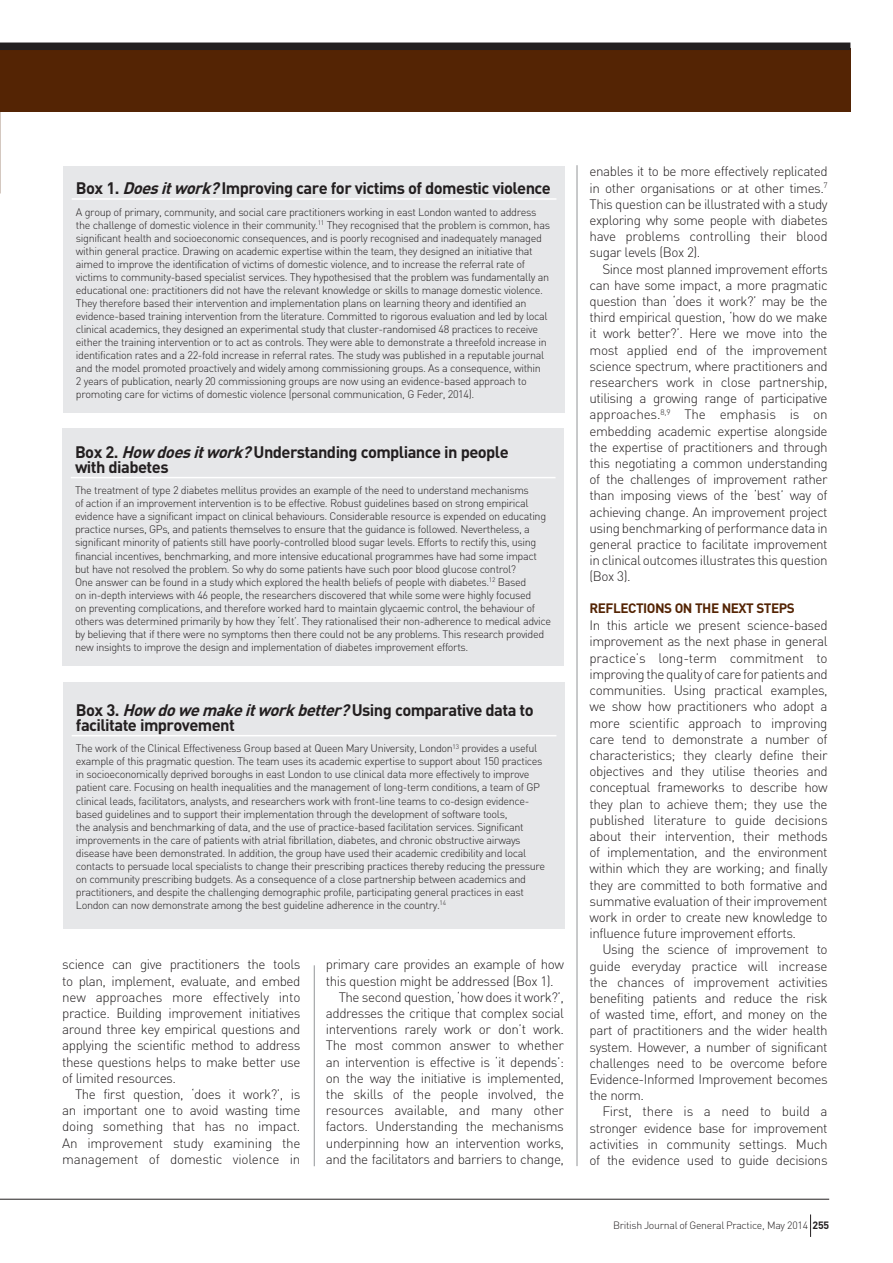
<style>
.page{position:relative;width:893px;height:1263px;background:#fff}
.page>*{position:absolute;margin:0;border:0;box-sizing:border-box;transform-origin:0 0}
.t1{font:700 16.5px/15px "DIN";letter-spacing:-.035em;color:#231f20}
.t2{font:300 13.5px/16.2px "DIN";letter-spacing:-.035em;color:#231f20;text-align:justify}
.t3{font:700 13.5px "DIN";letter-spacing:-.035em;color:#542404}
.t4{font:300 10.8px/13px "DIN";letter-spacing:-.035em;color:#231f20}
.t5{font:300 10.5px "DIN";letter-spacing:-.025em;color:#231f20}
.s1{font-style:italic}
.s2{font-weight:700}
</style>
<div class="page">
<hr style="left:314px;top:965px;width:1px;height:201px;background:#939598">
<hr style="left:0;top:1199px;width:829px;height:1px;background:#231f20">
<svg style="left:810px;top:1214px;width:1px;height:23px"></svg>
<div style="left:0;top:48px;width:850px;height:64px;background:#542404"></div>
<div style="left:63px;top:166px;width:502px;height:247px;background:#e6e7e9"></div>
<hr style="left:72px;top:198px;width:484px;height:2px;background:#fff">
<div style="left:62px;top:429px;width:502px;height:237px;background:#e6e7e9"></div>
<hr style="left:71px;top:477px;width:485px;height:1px;background:#fff">
<div style="left:63px;top:682px;width:502px;height:247px;background:#e6e7e9"></div>
<hr style="left:72px;top:735px;width:484px;height:1px;background:#fff">
<hr style="left:577px;top:165px;width:1px;height:1001px;background:#939598">
<div style="left:0;top:43px;width:850px;height:7px;background:#231f20"></div>
<h1 class="t1" style="left:76px;top:180px;width:476px">Box 1. <span class="s1">Doesitwork?</span>Improving care for victims of domestic violence</h1>
<p class="t4" style="left:76px;top:205px;width:476px">A group of primary, community, and social care practitioners working in east London wanted to address the challenge of domestic violence in their community.<sup>11</sup> They recognised that the problem is common, has significant health and socioeconomic consequences, and is poorly recognised and inadequately managed within general practice. Drawing on academic expertise within the team, they designed an initiative that aimed to improve the identification of victims of domestic violence, and to increase the referral rate of victims to community-based specialist services. They hypothesised that the problem was fundamentally an educational one: practitioners did not have the relevant knowledge or skills to manage domestic violence.<br>They therefore based their intervention and implementation plans on learning theory and identified an evidence-based training intervention from the literature. Committed to rigorous evaluation and led by local clinical academics, they designed an experimental study that cluster-randomised 48 practices to receive either the training intervention or to act as controls. They were able to demonstrate a threefold increase in identification rates and a 22-fold increase in referral rates. The study was published in a reputable journal and the model promoted proactively and widely among commissioning groups. As a consequence, within<br>2 years of publication, nearly 20 commissioning groups are now using an evidence-based approach to promoting care for victims of domestic violence (personal communication, G Feder, 2014).</p>
<h1 class="t1" style="left:75px;top:443px;width:435px">Box 2. <span class="s1">How doesitwork?</span>Understanding compliance in people with diabetes</h1>
<p class="t4" style="left:75px;top:484px;width:478px">The treatment of type 2 diabetes mellitus provides an example of the need to understand mechanisms<br>of action if an improvement intervention is to be effective. Robust guidelines based on strong empirical evidence have a significant impact on clinical behaviours. Considerable resource is expended on educating practice nurses, GPs, and patients themselves to ensure that the guidance is followed. Nevertheless, a significant minority of patients still have poorly-controlled blood sugar levels. Efforts to rectify this, using financial incentives, benchmarking, and more intensive educational programmes have had some impact but have not resolved the problem. So why do some patients have such poor blood glucose control?<br>One answer can be found in a study which explored the health beliefs of people with diabetes.<sup>12</sup> Based<br>on in-depth interviews with 46 people, the researchers discovered that while some were highly focused<br>on preventing complications, and therefore worked hard to maintain glycaemic control, the behaviour of others was determined primarily by how they ‘felt’. They rationalised their non-adherence to medical advice by believing that if there were no symptoms then there could not be any problems. This research provided new insights to improve the design and implementation of diabetes improvement efforts.</p>
<h1 class="t1" style="left:76px;top:701px;width:459px">Box 3. <span class="s1">How dowemakeitworkbetter?</span>Using comparative data to facilitate improvement</h1>
<p class="t4" style="left:76px;top:742px;width:471px">The work of the Clinical Effectiveness Group based at Queen Mary University, London<sup>13</sup> provides a useful example of this pragmatic question. The team uses its academic expertise to support about 150 practices in socioeconomically deprived boroughs in east London to use clinical data more effectively to improve patient care. Focusing on health inequalities and the management of long-term conditions, a team of GP clinical leads, facilitators, analysts, and researchers work with front-line teams to co-design evidence&shy;based guidelines and to support their implementation through the development of software tools,<br>the analysis and benchmarking of data, and the use of practice-based facilitation services. Significant improvements in the care of patients with atrial fibrillation, diabetes, and chronic obstructive airways disease have been demonstrated. In addition, the group have used their academic credibility and local contacts to persuade local specialists to change their prescribing practices thereby reducing the pressure on community prescribing budgets. As a consequence of a close partnership between academics and practitioners, and despite the challenging demographic profile, participating general practices in east London can now demonstrate among the best guideline adherence in the country.<sup>14</sup></p>
<p class="t2" style="left:62px;top:956px;width:240px">science can give practitioners the tools to plan, implement, evaluate, and embed new approaches more effectively into practice. Building improvement initiatives around three key empirical questions and applying the scientific method to address these questions helps to make better use of limited resources.</p>
<p class="t2" style="left:62px;top:1086px;width:240px;text-indent:13px">The first question, ‘does it work?’, is an important one to avoid wasting time doing something that has no impact.<br>An improvement study examining the management of domestic violence in</p>
<p class="t2" style="left:326px;top:956px;width:240px">primary care provides an example of how</p>
<p class="t2" style="left:326px;top:972px;width:229px">this question might be addressed (Box 1).</p>
<p class="t2" style="left:339px;top:989px;width:227px">The second question, ‘how does it work?’,</p>
<p class="t2" style="left:326px;top:1005px;width:240px">addresses the critique that complex social</p>
<p class="t2" style="left:326px;top:1021px;width:240px">interventions rarely work or don’t work.</p>
<p class="t2" style="left:326px;top:1037px;width:240px">The most common answer to whether</p>
<p class="t2" style="left:326px;top:1053px;width:240px">an intervention is effective is ‘it depends’:</p>
<p class="t2" style="left:326px;top:1070px;width:240px">on the way the initiative is implemented,</p>
<p class="t2" style="left:326px;top:1086px;width:240px">the skills of the people involved, the</p>
<p class="t2" style="left:326px;top:1102px;width:240px">resources available, and many other</p>
<p class="t2" style="left:326px;top:1118px;width:239px">factors. Understanding the mechanisms</p>
<p class="t2" style="left:326px;top:1134px;width:240px">underpinning how an intervention works,</p>
<p class="t2" style="left:326px;top:1151px;width:240px">and the facilitators and barriers to change,</p>
<p class="t2" style="left:590px;top:163px;width:240px">enables it to be more effectively replicated in other organisations or at other times.<sup>7<br></sup>This question can be illustrated with a study exploring why some people with diabetes have problems controlling their blood sugar levels (Box 2).</p>
<p class="t2" style="left:590px;top:260px;width:240px;text-indent:13px">Since most planned improvement efforts can have some impact, a more pragmatic question than ‘does it work?’ may be the third empirical question, ‘how do we make it work better?’. Here we move into the most applied end of the improvement science spectrum, where practitioners and researchers work in close partnership, utilising a growing range of participative approaches.<sup>8,9</sup> The emphasis is on embedding academic expertise alongside the expertise of practitioners and through this negotiating a common understanding of the challenges of improvement rather than imposing views of the ‘best’ way of achieving change. An improvement project using benchmarking of performance data in general practice to facilitate improvement in clinical outcomes illustrates this question (Box 3).</p>
<p class="t3" style="left:590px;top:599px;width:207px">Reflections on the next steps</p>
<p class="t2" style="left:590px;top:617px;width:240px">In this article we present science-based improvement as the next phase in general practice’s long-term commitment to improving the quality of care for patients and communities. Using practical examples, we show how practitioners who adopt a more scientific approach to improving care tend to demonstrate a number of characteristics; they clearly define their objectives and they utilise theories and conceptual frameworks to describe how they plan to achieve them; they use the published literature to guide decisions about their intervention, their methods of implementation, and the environment within which they are working; and finally they are committed to both formative and summative evaluation of their improvement work in order to create new knowledge to influence future improvement efforts.</p>
<p class="t2" style="left:590px;top:941px;width:240px;text-indent:13px">Using the science of improvement to guide everyday practice will increase the chances of improvement activities benefiting patients and reduce the risk of wasted time, effort, and money on the part of practitioners and the wider health system. However, a number of significant challenges need to be overcome before Evidence-Informed Improvement becomes the norm.</p>
<p class="t2" style="left:590px;top:1103px;width:240px;text-indent:13px">First, there is a need to build a stronger evidence base for improvement activities in community settings. Much of the evidence used to guide decisions</p>
<p class="t5" style="left:613px;top:1219px;width:218px">British Journal of General Practice, May 2014 <span class="s2">255</span></p>
</div>
